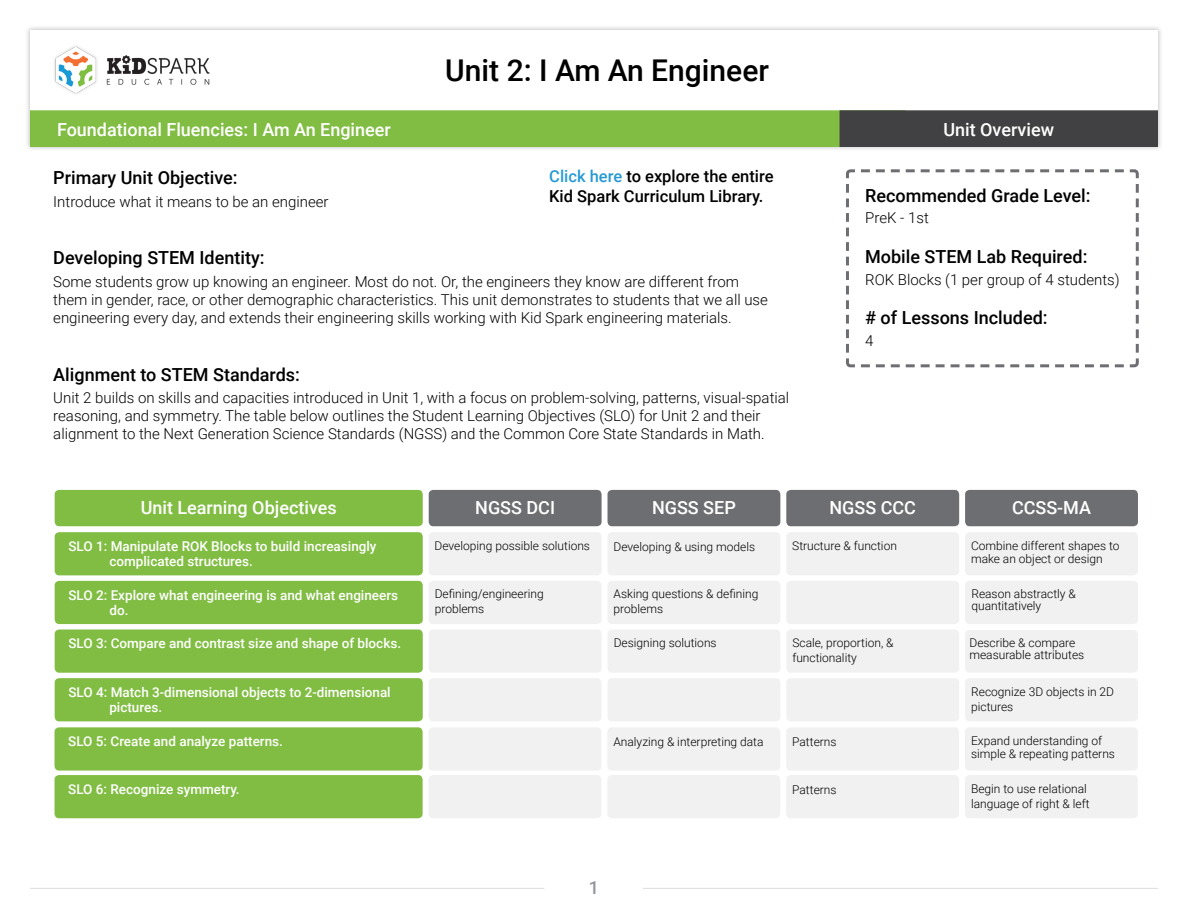
<style>
.page{position:relative;width:1188px;height:918px;background:#fff}
.page>*{position:absolute;margin:0;border:0;box-sizing:border-box;transform-origin:0 0}
.t1{font:500 30px "Roboto";color:#000}
.t2{font:500 18px "Roboto";color:#000001}
.t3{font:500 18px "Roboto";color:#fff}
.t4{font:500 18px "Roboto";color:#939598}
.t5{font:500 16.5px/19.8px "Roboto";color:#000}
.t6{font:300 15px/18px "Roboto";color:#000}
.t7{font:500 13.5px/15px "Roboto";color:#fff}
.t8{font:300 12px/15px "Roboto";color:#000}
.s1{color:#279ad4}
</style>
<div class="page">
<div style="left:25px;top:25px;width:1138px;height:127px;background:#000;opacity:.25"></div>
<div style="left:30px;top:30px;width:1128px;height:117px;background:#fff"></div>
<div style="left:30px;top:110px;width:875px;height:37px;background:#81bd43;border:2px solid #81bd43"></div>
<img style="left:54px;top:46px;width:156px;height:48px">
<div style="left:840px;top:110px;width:318px;height:37px;background:#414042;border:2px solid #414042"></div>
<svg style="left:846px;top:169px;width:293px;height:199px"></svg>
<div style="left:55px;top:490px;width:368px;height:36px;background:#81bd43;border-radius:4px"></div>
<div style="left:55px;top:532px;width:368px;height:43px;background:#81bd43;border-radius:4px"></div>
<div style="left:429px;top:490px;width:173px;height:36px;background:#6d6e71;border-radius:4px"></div>
<div style="left:55px;top:581px;width:368px;height:43px;background:#81bd43;border-radius:4px"></div>
<div style="left:55px;top:630px;width:368px;height:43px;background:#81bd43;border-radius:4px"></div>
<div style="left:55px;top:678px;width:368px;height:43px;background:#81bd43;border-radius:4px"></div>
<div style="left:429px;top:532px;width:173px;height:43px;background:#f1f1f2;border-radius:4px"></div>
<div style="left:429px;top:581px;width:173px;height:43px;background:#f1f1f2;border-radius:4px"></div>
<div style="left:429px;top:630px;width:173px;height:43px;background:#f1f1f2;border-radius:4px"></div>
<div style="left:429px;top:678px;width:173px;height:43px;background:#f1f1f2;border-radius:4px"></div>
<div style="left:608px;top:490px;width:172px;height:36px;background:#6d6e71;border-radius:4px"></div>
<div style="left:608px;top:532px;width:172px;height:43px;background:#f1f1f2;border-radius:4px"></div>
<div style="left:608px;top:581px;width:172px;height:43px;background:#f1f1f2;border-radius:4px"></div>
<div style="left:608px;top:630px;width:172px;height:43px;background:#f1f1f2;border-radius:4px"></div>
<div style="left:608px;top:678px;width:172px;height:43px;background:#f1f1f2;border-radius:4px"></div>
<div style="left:786px;top:490px;width:173px;height:36px;background:#6d6e71;border-radius:4px"></div>
<div style="left:786px;top:532px;width:173px;height:43px;background:#f1f1f2;border-radius:4px"></div>
<div style="left:786px;top:581px;width:173px;height:43px;background:#f1f1f2;border-radius:4px"></div>
<div style="left:786px;top:630px;width:173px;height:43px;background:#f1f1f2;border-radius:4px"></div>
<div style="left:786px;top:678px;width:173px;height:43px;background:#f1f1f2;border-radius:4px"></div>
<div style="left:965px;top:490px;width:173px;height:36px;background:#6d6e71;border-radius:4px"></div>
<div style="left:965px;top:532px;width:173px;height:43px;background:#f1f1f2;border-radius:4px"></div>
<div style="left:965px;top:581px;width:173px;height:43px;background:#f1f1f2;border-radius:4px"></div>
<div style="left:965px;top:630px;width:173px;height:43px;background:#f1f1f2;border-radius:4px"></div>
<div style="left:965px;top:678px;width:173px;height:43px;background:#f1f1f2;border-radius:4px"></div>
<hr style="left:30px;top:888px;width:514px;height:1px;background:#dcddde">
<hr style="left:643px;top:888px;width:515px;height:1px;background:#dcddde">
<div style="left:55px;top:727px;width:368px;height:44px;background:#81bd43;border-radius:4px"></div>
<div style="left:429px;top:727px;width:172px;height:44px;background:#f1f1f2;border-radius:4px"></div>
<div style="left:607px;top:727px;width:173px;height:44px;background:#f1f1f2;border-radius:4px"></div>
<div style="left:786px;top:727px;width:173px;height:44px;background:#f1f1f2;border-radius:4px"></div>
<div style="left:965px;top:727px;width:173px;height:44px;background:#f1f1f2;border-radius:4px"></div>
<div style="left:55px;top:775px;width:368px;height:43px;background:#81bd43;border-radius:4px"></div>
<div style="left:429px;top:775px;width:172px;height:43px;background:#f1f1f2;border-radius:4px"></div>
<div style="left:607px;top:775px;width:173px;height:43px;background:#f1f1f2;border-radius:4px"></div>
<div style="left:786px;top:775px;width:173px;height:43px;background:#f1f1f2;border-radius:4px"></div>
<div style="left:965px;top:775px;width:173px;height:43px;background:#f1f1f2;border-radius:4px"></div>
<h1 class="t1" style="left:445px;top:49px;width:325px">Unit 2: I Am An Engineer</h1>
<p class="t3" style="left:57px;top:117px;width:335px">Foundational Fluencies: I Am An Engineer</p>
<p class="t3" style="left:943px;top:117px;width:112px">Unit Overview</p>
<p class="t2" style="left:53px;top:165px;width:186px">Primary Unit Objective:</p>
<p class="t6" style="left:53px;top:192px;width:277px">Introduce what it means to be an engineer</p>
<p class="t5" style="left:549px;top:165px;width:226px"><span class="s1">Click here</span> to explore the entire<br>Kid Spark Curriculum Library.</p>
<p class="t2" style="left:53px;top:245px;width:213px">Developing STEM Identity:</p>
<p class="t6" style="left:53px;top:272px;width:716px">Some students grow up knowing an engineer. Most do not. Or, the engineers they know are different from them in gender, race, or other demographic characteristics. This unit demonstrates to students that we all use engineering every day, and extends their engineering skills working with Kid Spark engineering materials.</p>
<p class="t2" style="left:53px;top:362px;width:248px">Alignment to STEM Standards:</p>
<p class="t6" style="left:53px;top:388px;width:737px">Unit 2 builds on skills and capacities introduced in Unit 1, with a focus on problem-solving, patterns, visual-spatial reasoning, and symmetry. The table below outlines the Student Learning Objectives (SLO) for Unit 2 and their alignment to the Next Generation Science Standards (NGSS) and the Common Core State Standards in Math.</p>
<p class="t2" style="left:865px;top:183px;width:227px">Recommended Grade Level:</p>
<p class="t6" style="left:865px;top:208px;width:65px">PreK - 1st</p>
<p class="t2" style="left:865px;top:244px;width:224px">Mobile STEM Lab Required:</p>
<p class="t6" style="left:865px;top:270px;width:256px">ROK Blocks (1 per group of 4 students)</p>
<p class="t2" style="left:865px;top:305px;width:184px"># of Lessons Included:</p>
<p class="t6" style="left:865px;top:331px;width:10px">4</p>
<p class="t3" style="left:141px;top:495px;width:198px">Unit Learning Objectives</p>
<p class="t7" style="left:109px;top:538px;width:269px;text-indent:-41px">SLO 1: Manipulate ROK Blocks to build increasingly complicated structures.</p>
<p class="t7" style="left:109px;top:587px;width:290px;text-indent:-41px">SLO 2: Explore what engineering is and what engineers do.</p>
<p class="t7" style="left:68px;top:635px;width:334px">SLO 3: Compare and contrast size and shape of blocks.</p>
<p class="t7" style="left:109px;top:684px;width:283px;text-indent:-41px">SLO 4: Match 3-dimensional objects to 2-dimensional pictures.</p>
<p class="t3" style="left:475px;top:495px;width:81px">NGSS DCI</p>
<p class="t8" style="left:435px;top:538px;width:157px">Developing possible solutions</p>
<p class="t8" style="left:435px;top:586px;width:110px">Defining/engineering problems</p>
<p class="t3" style="left:652px;top:495px;width:85px">NGSS SEP</p>
<p class="t8" style="left:614px;top:539px;width:143px">Developing &amp; using models</p>
<p class="t8" style="left:614px;top:586px;width:146px">Asking questions &amp; defining problems</p>
<p class="t8" style="left:614px;top:635px;width:104px">Designing solutions</p>
<p class="t3" style="left:829px;top:495px;width:88px">NGSS CCC</p>
<p class="t3" style="left:1012px;top:495px;width:81px">CCSS-MA</p>
<p class="t8" style="left:792px;top:538px;width:106px">Structure &amp; function</p>
<p class="t8" style="left:971px;top:538px;width:150px;line-height:13.5px">Combine different shapes to make an object or design</p>
<p class="t8" style="left:971px;top:588px;width:106px;line-height:12px">Reason abstractly &amp; quantitatively</p>
<p class="t8" style="left:792px;top:635px;width:103px">Scale, proportion, &amp; functionality</p>
<p class="t8" style="left:969px;top:636px;width:116px;line-height:12px">Describe &amp; compare measurable attributes</p>
<p class="t8" style="left:971px;top:684px;width:144px">Recognize 3D objects in 2D pictures</p>
<p class="t7" style="left:68px;top:733px;width:216px">SLO 5: Create and analyze patterns.</p>
<p class="t8" style="left:613px;top:734px;width:152px">Analyzing &amp; interpreting data</p>
<p class="t8" style="left:792px;top:734px;width:46px">Patterns</p>
<p class="t8" style="left:971px;top:733px;width:145px;line-height:13.5px">Expand understanding of simple &amp; repeating patterns</p>
<p class="t7" style="left:68px;top:781px;width:173px">SLO 6: Recognize symmetry.</p>
<p class="t8" style="left:792px;top:782px;width:46px">Patterns</p>
<p class="t8" style="left:971px;top:780px;width:120px">Begin to use relational language of right &amp; left</p>
<p class="t4" style="left:589px;top:875px;width:12px">1</p>
</div>
